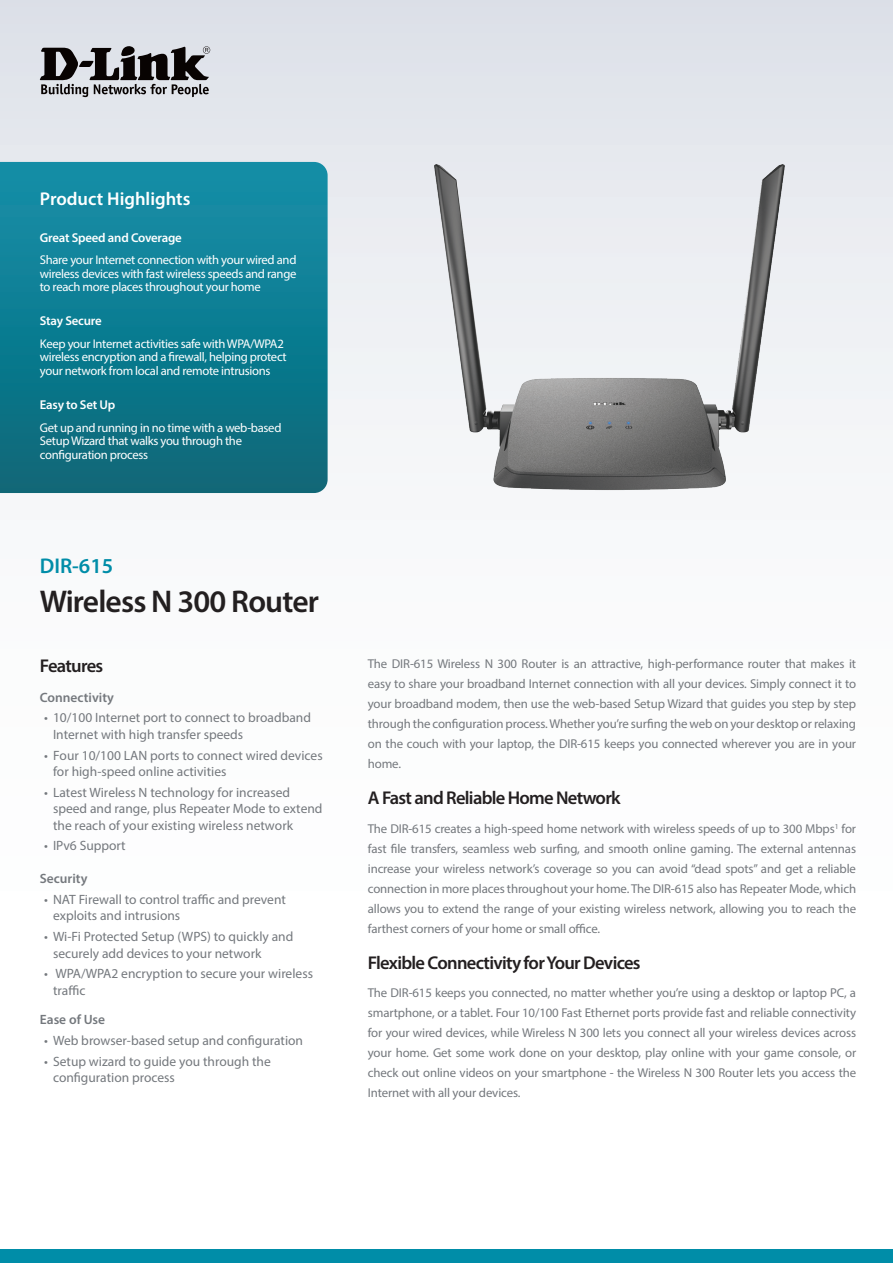
<style>
.page{position:relative;width:893px;height:1263px;background:#fff}
.page>*{position:absolute;margin:0;border:0;box-sizing:border-box;transform-origin:0 0}
.t1{font:600 31.5px "Myriad Pro";letter-spacing:-.025em;color:#231f20}
.t2{font:600 21.3px "Myriad Pro";color:#008da8}
.t3{font:600 18.6px "Myriad Pro";letter-spacing:-.04em;color:#231f20}
.t4{font:600 18.6px "Myriad Pro";color:#fff}
.t5{font:13.5px/16.5px "Myriad Pro";color:#74787d}
.t6{font:600 13.5px "Myriad Pro";color:#74787d}
.t7{font:12.9px/20px "Myriad Pro";letter-spacing:-.01em;color:#74787d;text-align:justify}
.t8{font:600 12.9px "Myriad Pro";letter-spacing:-.015em;color:#fff}
.t9{font:12.6px/13.5px "Myriad Pro";letter-spacing:-.025em;color:#fff}
</style>
<div class="page">
<div style="left:0;top:0;width:893px;height:1084px;background:linear-gradient(to bottom,#e3e6ec,#fff)"></div>
<div style="left:0;top:1249px;width:893px;height:14px;background:#008da8"></div>
<svg style="left:0;top:162px;width:328px;height:331px;background:#0f7c90"></svg>
<svg style="left:40px;top:46px;width:170px;height:51px;background:#807f83"></svg>
<img style="left:410px;top:140px;width:398px;height:374px">
<h3 class="t4" style="left:40px;top:187px;width:152px">Product Highlights</h3>
<p class="t8" style="left:40px;top:229px;width:144px">Great Speed and Coverage</p>
<p class="t9" style="left:40px;top:253px;width:258px;text-align:justify">Share your Internet connection with your wired and wireless devices with fast wireless speeds and range to reach more places throughout your home</p>
<p class="t8" style="left:40px;top:313px;width:63px">Stay Secure</p>
<p class="t9" style="left:40px;top:337px;width:248px">Keep your Internet activities safe with WPA/WPA2 wireless encryption and a firewall, helping protect your network from local and remote intrusions</p>
<p class="t8" style="left:40px;top:397px;width:77px">Easy to Set Up</p>
<p class="t9" style="left:40px;top:421px;width:243px">Get up and running in no time with a web-based<br>Setup Wizard that walks you through the configuration process</p>
<h2 class="t2" style="left:40px;top:552px;width:75px">DIR-615</h2>
<h1 class="t1" style="left:40px;top:582px;width:281px">Wireless N 300 Router</h1>
<h3 class="t3" style="left:40px;top:654px;width:65px">Features</h3>
<p class="t6" style="left:40px;top:688px;width:76px">Connectivity</p>
<p class="t5" style="left:53px;top:709px;width:259px;text-indent:-9px">• 10/100 Internet port to connect to broadband<br>Internet with high transfer speeds</p>
<p class="t5" style="left:53px;top:747px;width:271px;text-indent:-9px">• Four 10/100 LAN ports to connect wired devices for high-speed online activities</p>
<p class="t5" style="left:53px;top:784px;width:271px;text-indent:-9px">• Latest Wireless N technology for increased speed and range, plus Repeater Mode to extend the reach of your existing wireless network</p>
<p class="t5" style="left:44px;top:837px;width:83px">• IPv6 Support</p>
<p class="t6" style="left:40px;top:870px;width:49px">Security</p>
<p class="t5" style="left:53px;top:891px;width:234px;text-indent:-9px">• NAT Firewall to control traffic and prevent exploits and intrusions</p>
<p class="t5" style="left:53px;top:928px;width:242px;text-indent:-9px">• Wi-Fi Protected Setup (WPS) to quickly and securely add devices to your network</p>
<p class="t5" style="left:53px;top:965px;width:261px;text-indent:-9px">• WPA/WPA2 encryption to secure your wireless traffic</p>
<p class="t6" style="left:40px;top:1011px;width:67px">Ease of Use</p>
<p class="t5" style="left:44px;top:1032px;width:260px">• Web browser-based setup and configuration</p>
<p class="t5" style="left:53px;top:1053px;width:219px;text-indent:-9px">• Setup wizard to guide you through the configuration process</p>
<p class="t7" style="left:368px;top:654px;width:490px">The DIR-615 Wireless N 300 Router is an attractive, high-performance router that makes it easy to share your broadband Internet connection with all your devices. Simply connect it to your broadband modem, then use the web-based Setup Wizard that guides you step by step through the configuration process. Whether you’re surfing the web on your desktop or relaxing on the couch with your laptop, the DIR-615 keeps you connected wherever you are in your home.</p>
<h3 class="t3" style="left:368px;top:786px;width:254px">A Fast and Reliable Home Network</h3>
<p class="t7" style="left:368px;top:818px;width:490px">The DIR-615 creates a high-speed home network with wireless speeds of up to 300 Mbps<sup>1</sup> for fast file transfers, seamless web surfing, and smooth online gaming. The external antennas increase your wireless network’s coverage so you can avoid “dead spots” and get a reliable connection in more places throughout your home. The DIR-615 also has Repeater Mode, which allows you to extend the range of your existing wireless network, allowing you to reach the farthest corners of your home or small office.</p>
<h3 class="t3" style="left:368px;top:950px;width:274px">Flexible Connectivity for Your Devices</h3>
<p class="t7" style="left:368px;top:983px;width:490px">The DIR-615 keeps you connected, no matter whether you’re using a desktop or laptop PC, a smartphone, or a tablet. Four 10/100 Fast Ethernet ports provide fast and reliable connectivity for your wired devices, while Wireless N 300 lets you connect all your wireless devices across your home. Get some work done on your desktop, play online with your game console, or check out online videos on your smartphone - the Wireless N 300 Router lets you access the Internet with all your devices.</p>
</div>
